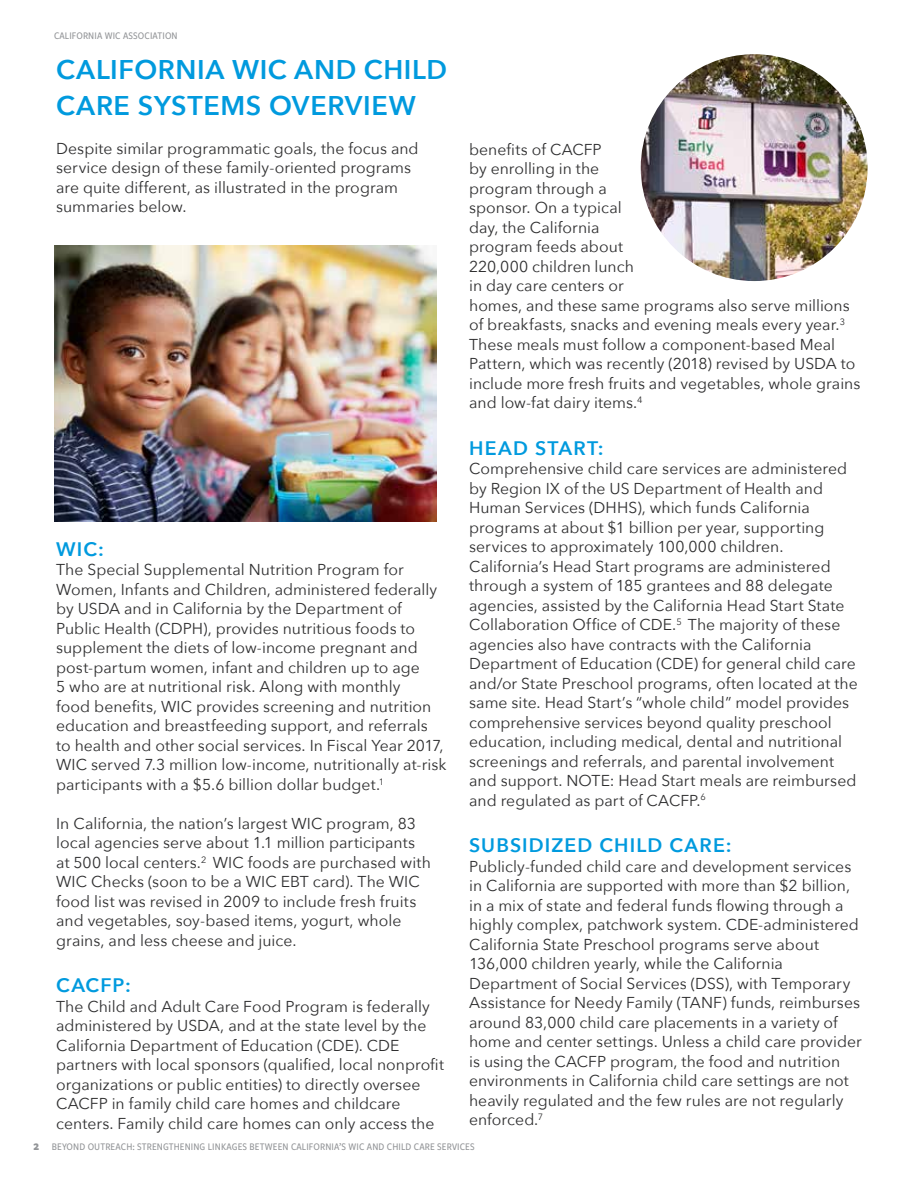
<style>
.page{position:relative;width:918px;height:1188px;background:#fff}
.page>*{position:absolute;margin:0;border:0;box-sizing:border-box;transform-origin:0 0}
.t1{font:600 27px/36px "Avenir Next";letter-spacing:.02em;color:#009ade}
.t2{font:600 19.5px "Avenir Next";letter-spacing:.06em;color:#009ade}
.t3{font:15.75px/19.5px "Avenir Next";color:#2e2e2f}
.t4{font:500 10.5px "Freight Sans Cnd Pro";letter-spacing:.01em;color:#939598}
.s1{font-weight:700;font-size:13.5px}
</style>
<div class="page">
<img style="left:641px;top:54px;width:227px;height:227px;border-radius:113px">
<img style="left:54px;top:246px;width:382px;height:276px">
<p class="t4" style="left:54px;top:29px;width:125px">CALIFORNIA WIC ASSOCIATION</p>
<h1 class="t1" style="left:56px;top:51px;width:392px">CALIFORNIA WIC AND CHILD<br>CARE SYSTEMS OVERVIEW</h1>
<p class="t3" style="left:56px;top:138px;width:364px">Despite similar programmatic goals, the focus and service design of these family-oriented programs are quite different, as illustrated in the program summaries below.</p>
<p class="t3" style="left:469px;top:139px;width:393px">benefits of CACFP<br>by enrolling in the<br>program through a<br>sponsor. On a typical<br>day, the California<br>program feeds about<br>220,000 children lunch<br>in day care centers or<br>homes, and these same programs also serve millions of breakfasts, snacks and evening meals every year.<sup>3<br></sup>These meals must follow a component-based Meal<br>Pattern, which was recently (2018) revised by USDA to include more fresh fruits and vegetables, whole grains and low-fat dairy items.<sup>4</sup></p>
<p class="t2" style="left:469px;top:431px;width:136px">HEAD START:</p>
<p class="t3" style="left:469px;top:458px;width:390px">Comprehensive child care services are administered by Region IX of the US Department of Health and Human Services (DHHS), which funds California programs at about $1 billion per year, supporting services to approximately 100,000 children.<br>California’s Head Start programs are administered through a system of 185 grantees and 88 delegate agencies, assisted by the California Head Start State Collaboration Office of CDE.<sup>5</sup> The majority of these agencies also have contracts with the California Department of Education (CDE) for general child care and/or State Preschool programs, often located at the same site. Head Start’s “whole child” model provides comprehensive services beyond quality preschool education, including medical, dental and nutritional screenings and referrals, and parental involvement and support. NOTE: Head Start meals are reimbursed and regulated as part of CACFP.<sup>6</sup></p>
<p class="t2" style="left:469px;top:829px;width:264px">SUBSIDIZED CHILD CARE:</p>
<p class="t3" style="left:469px;top:856px;width:394px">Publicly-funded child care and development services in California are supported with more than $2 billion, in a mix of state and federal funds flowing through a highly complex, patchwork system. CDE-administered California State Preschool programs serve about 136,000 children yearly, while the California Department of Social Services (DSS), with Temporary Assistance for Needy Family (TANF) funds, reimburses around 83,000 child care placements in a variety of home and center settings. Unless a child care provider is using the CACFP program, the food and nutrition environments in California child care settings are not heavily regulated and the few rules are not regularly enforced.<sup>7</sup></p>
<p class="t4" style="left:33px;top:1140px;width:443px"><span class="s1">2</span> BEYOND OUTREACH: STRENGTHENING LINKAGES BETWEEN CALIFORNIA’S WIC AND CHILD CARE SERVICES</p>
<p class="t2" style="left:56px;top:532px;width:49px">WIC:</p>
<p class="t3" style="left:56px;top:559px;width:392px">The Special Supplemental Nutrition Program for Women, Infants and Children, administered federally by USDA and in California by the Department of Public Health (CDPH), provides nutritious foods to supplement the diets of low-income pregnant and post-partum women, infant and children up to age<br>5 who are at nutritional risk. Along with monthly<br>food benefits, WIC provides screening and nutrition education and breastfeeding support, and referrals<br>to health and other social services. In Fiscal Year 2017, WIC served 7.3 million low-income, nutritionally at-risk participants with a $5.6 billion dollar budget.<sup>1</sup></p>
<p class="t3" style="left:56px;top:813px;width:376px">In California, the nation’s largest WIC program, 83 local agencies serve about 1.1 million participants at 500 local centers.<sup>2</sup> WIC foods are purchased with WIC Checks (soon to be a WIC EBT card). The WIC food list was revised in 2009 to include fresh fruits and vegetables, soy-based items, yogurt, whole grains, and less cheese and juice.</p>
<p class="t2" style="left:56px;top:969px;width:76px">CACFP:</p>
<p class="t3" style="left:56px;top:996px;width:389px">The Child and Adult Care Food Program is federally administered by USDA, and at the state level by the California Department of Education (CDE). CDE partners with local sponsors (qualified, local nonprofit organizations or public entities) to directly oversee CACFP in family child care homes and childcare centers. Family child care homes can only access the</p>
</div>
